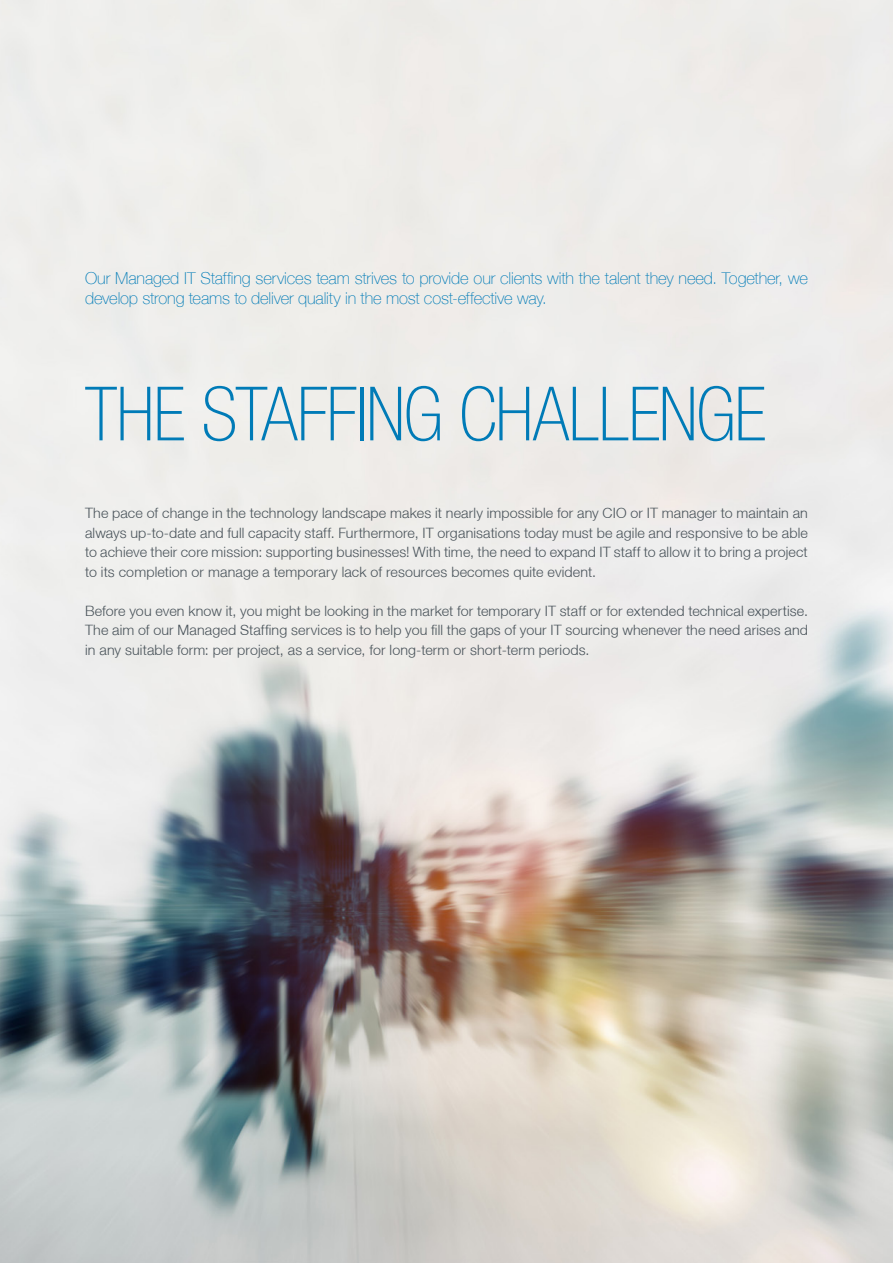
<style>
.page{position:relative;width:893px;height:1263px;background:#fff}
.page>*{position:absolute;margin:0;border:0;box-sizing:border-box;transform-origin:0 0}
.t1{font:100 condensed 75px "Helvetica Neue LT";letter-spacing:-.02em;color:#007bb7}
.t2{font:100 16.5px/19.5px "Helvetica Neue LT";letter-spacing:-.01em;color:#007bb7}
.t3{font:300 14.25px/19.5px "Helvetica Neue LT";letter-spacing:.01em;color:#485259;text-align:justify}
</style>
<div class="page">
<img style="left:0;top:0;width:893px;height:1263px">
<p class="t2" style="left:85px;top:269px;width:724px">Our Managed IT Staffing services team strives to provide our clients with the talent they need. Together, we develop strong teams to deliver quality in the most cost-effective way.</p>
<h1 class="t1" style="left:85px;top:372px;width:682px">THE STAFFING CHALLENGE</h1>
<p class="t3" style="left:85px;top:503px;width:724px">The pace of change in the technology landscape makes it nearly impossible for any CIO or IT manager to maintain an always up-to-date and full capacity staff. Furthermore, IT organisations today must be agile and responsive to be able to achieve their core mission: supporting businesses! With time, the need to expand IT staff to allow it to bring a project to its completion or manage a temporary lack of resources becomes quite evident.</p>
<p class="t3" style="left:85px;top:601px;width:724px">Before you even know it, you might be looking in the market for temporary IT staff or for extended technical expertise.<br>The aim of our Managed Staffing services is to help you fill the gaps of your IT sourcing whenever the need arises and in any suitable form: per project, as a service, for long-term or short-term periods.</p>
</div>
